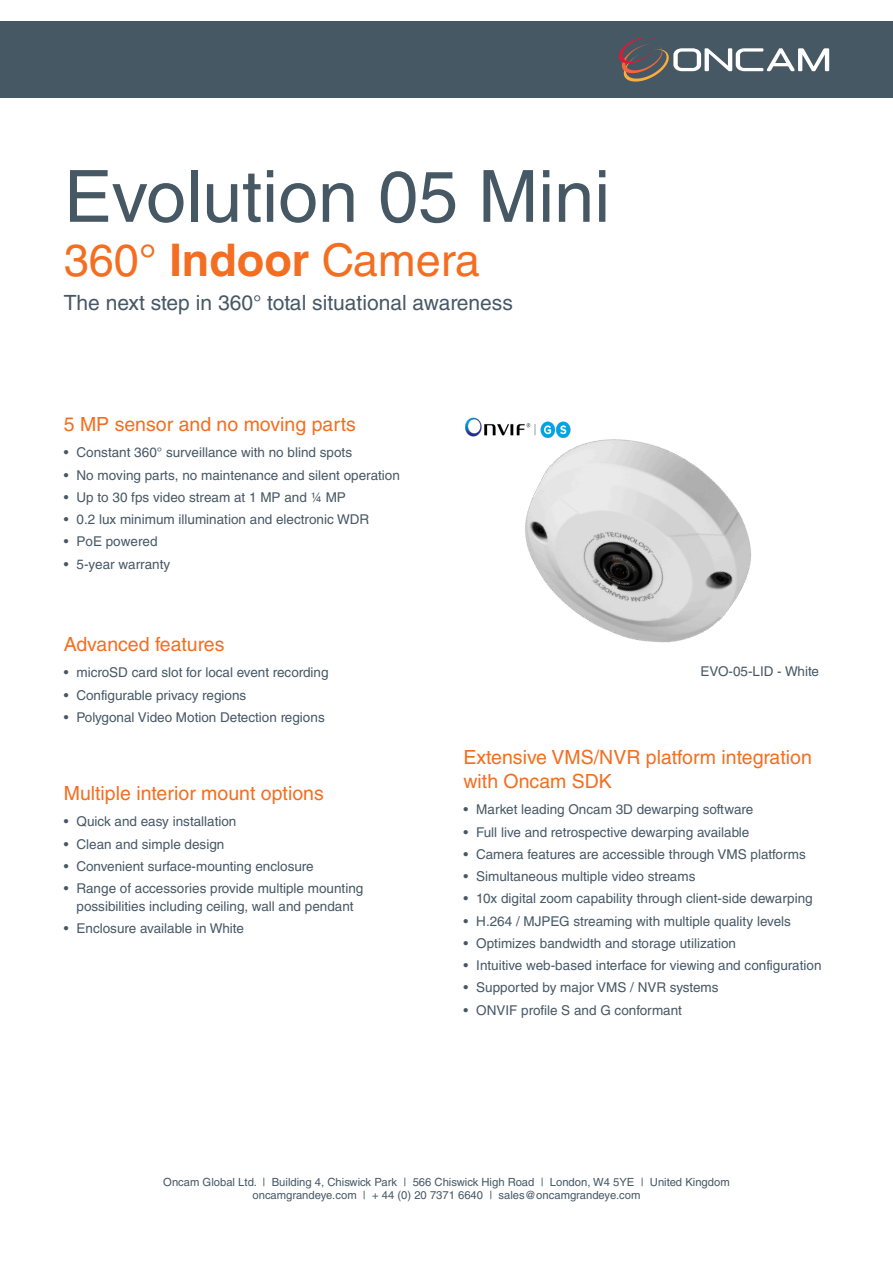
<style>
.page{position:relative;width:893px;height:1263px;background:#fff}
.page>*{position:absolute;margin:0;border:0;box-sizing:border-box;transform-origin:0 0}
.t1{font:72px "Helvetica LT Std";color:#475865}
.t2{font:45px "Helvetica LT Std";color:#f36e21}
.t3{font:21px "Helvetica LT Std";color:#475865}
.Sub_head{font:19.5px/24px "Helvetica LT Std";color:#f36e21}
.Bulleted_List{font:13.5px/18px "Helvetica LT Std";color:#475865;text-align:center}
.Bulleted_Text{font:13.5px "Helvetica LT Std";color:#475865}
.t4{font:11.25px "Helvetica LT Std";color:#475865}
.s1{font-weight:700}
</style>
<div class="page">
<div style="left:0;top:21px;width:893px;height:77px;background:#475865"></div>
<svg style="left:618px;top:37px;width:211px;height:45px"></svg>
<img style="left:525px;top:439px;width:227px;height:204px">
<img style="left:465px;top:417px;width:109px;height:23px">
<p class="t1" style="left:64px;top:155px;width:548px">Evolution 05 Mini</p>
<p class="t2" style="left:64px;top:234px;width:418px">360° <span class="s1">Indoor</span> Camera</p>
<p class="t3" style="left:64px;top:290px;width:451px">The next step in 360° total situational awareness</p>
<p class="Sub_head" style="left:64px;top:412px;width:294px">5 MP sensor and no moving parts</p>
<p class="Bulleted_List" style="left:64px;top:443px;width:290px">• Constant 360° surveillance with no blind spots</p>
<p class="Bulleted_List" style="left:64px;top:466px;width:338px">• No moving parts, no maintenance and silent operation</p>
<p class="Bulleted_List" style="left:64px;top:488px;width:284px">• Up to 30 fps video stream at 1 MP and ¼ MP</p>
<p class="Bulleted_List" style="left:64px;top:510px;width:307px">• 0.2 lux minimum illumination and electronic WDR</p>
<p class="Bulleted_List" style="left:64px;top:532px;width:95px">• PoE powered</p>
<p class="Bulleted_List" style="left:64px;top:555px;width:108px">• 5-year warranty</p>
<p class="Sub_head" style="left:64px;top:632px;width:162px">Advanced features</p>
<p class="Bulleted_List" style="left:64px;top:663px;width:266px">• microSD card slot for local event recording</p>
<p class="Bulleted_List" style="left:64px;top:686px;width:184px">• Configurable privacy regions</p>
<p class="Bulleted_List" style="left:64px;top:708px;width:262px">• Polygonal Video Motion Detection regions</p>
<p class="Sub_head" style="left:64px;top:781px;width:261px">Multiple interior mount options</p>
<p class="Bulleted_Text" style="left:64px;top:814px;width:174px">• Quick and easy installation</p>
<p class="Bulleted_List" style="left:64px;top:835px;width:162px">• Clean and simple design</p>
<p class="Bulleted_List" style="left:64px;top:857px;width:251px">• Convenient surface-mounting enclosure</p>
<p class="Bulleted_List" style="left:64px;top:879px;width:301px">• Range of accessories provide multiple mounting possibilities including ceiling, wall and pendant</p>
<p class="Bulleted_List" style="left:64px;top:919px;width:182px">• Enclosure available in White</p>
<p class="Bulleted_List" style="left:701px;top:662px;width:120px">EVO-05-LID - White</p>
<p class="Sub_head" style="left:463px;top:745px;width:350px">Extensive VMS/NVR platform integration with Oncam SDK</p>
<p class="Bulleted_List" style="left:463px;top:800px;width:291px">• Market leading Oncam 3D dewarping software</p>
<p class="Bulleted_List" style="left:463px;top:823px;width:287px">• Full live and retrospective dewarping available</p>
<p class="Bulleted_List" style="left:463px;top:845px;width:344px">• Camera features are accessible through VMS platforms</p>
<p class="Bulleted_List" style="left:463px;top:867px;width:233px">• Simultaneous multiple video streams</p>
<p class="Bulleted_List" style="left:463px;top:889px;width:351px">• 10x digital zoom capability through client-side dewarping</p>
<p class="Bulleted_List" style="left:463px;top:912px;width:329px">• H.264 / MJPEG streaming with multiple quality levels</p>
<p class="Bulleted_List" style="left:463px;top:934px;width:274px">• Optimizes bandwidth and storage utilization</p>
<p class="Bulleted_List" style="left:463px;top:956px;width:360px">• Intuitive web-based interface for viewing and configuration</p>
<p class="Bulleted_List" style="left:463px;top:978px;width:257px">• Supported by major VMS / NVR systems</p>
<p class="Bulleted_List" style="left:463px;top:1001px;width:220px">• ONVIF profile S and G conformant</p>
<p class="t4" style="left:163px;top:1175px;width:568px">Oncam Global Ltd. | Building 4, Chiswick Park | 566 Chiswick High Road | London, W4 5YE | United Kingdom</p>
<p class="t4" style="left:252px;top:1189px;width:389px">oncamgrandeye.com | + 44 (0) 20 7371 6640 | sales@oncamgrandeye.com</p>
</div>
